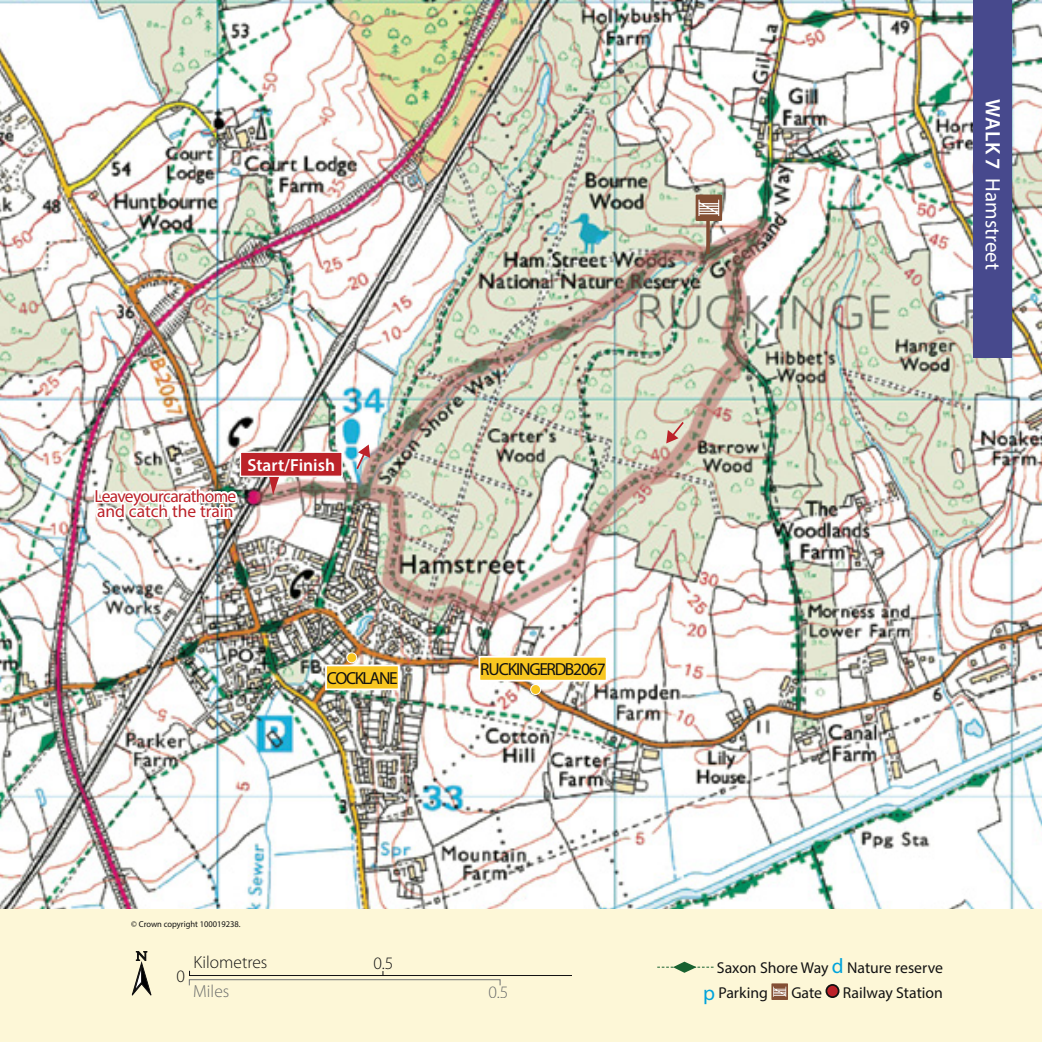
<style>
.page{position:relative;width:1042px;height:1042px;background:#fff}
.page>*{position:absolute;margin:0;border:0;box-sizing:border-box;transform-origin:0 0}
.t1{font:21px "Myriad Pro";color:#fff}
.t2{font:17.5px/15.8px "Myriad Pro";letter-spacing:-.04em;color:#bc2229}
.t3{font:17.5px "Myriad Pro";letter-spacing:-.065em;color:#121212}
.t4{font:300 17.5px "Myriad Pro";color:#121212}
.t5{font:600 17.5px "Myriad Pro";color:#fff}
.t6{font:300 17.5px "Myriad Pro";color:#6b6d6c}
.t7{font:15.75px/25.2px "Myriad Pro";color:#121212}
.t8{font:8.75px "Myriad Pro";color:#121212}
.s1{font-weight:600}
.s2{font-size:21px;color:#00a3db}
</style>
<div class="page">
<img style="left:0;top:0;width:1042px;height:909px">
<svg style="left:706px;top:221px;width:4px;height:33px"></svg>
<div style="left:695px;top:194px;width:27px;height:27px;background:#844f34"></div>
<svg style="left:698px;top:199px;width:21px;height:17px"></svg>
<div style="left:0;top:909px;width:1042px;height:133px;background:#fdf7d7"></div>
<div style="left:973px;top:0;width:38px;height:357px;background:#47498d"></div>
<svg style="left:657px;top:961px;width:56px;height:12px"></svg>
<div style="left:771px;top:983px;width:17px;height:17px;background:#844f34"></div>
<svg style="left:773px;top:986px;width:13px;height:11px"></svg>
<div style="left:826px;top:985px;width:12px;height:12px;background:#bc2229;border-radius:50%"></div>
<div style="left:825px;top:984px;width:14px;height:14px;border:2px solid #121212;border-radius:50%"></div>
<div style="left:326px;top:665px;width:73px;height:24px;background:#f8c620"></div>
<div style="left:325px;top:664px;width:74px;height:26px;border:2px solid #fff"></div>
<div style="left:479px;top:657px;width:127px;height:23px;background:#f8c620"></div>
<div style="left:478px;top:656px;width:129px;height:25px;border:2px solid #fff"></div>
<svg style="left:132px;top:951px;width:20px;height:45px"></svg>
<img style="left:92px;top:389px;width:147px;height:234px">
<svg style="left:189px;top:970px;width:382px;height:6px"></svg>
<div style="left:189px;top:979px;width:311px;height:6px;border:1px solid #717372"></div>
<svg style="left:355px;top:444px;width:15px;height:27px"></svg>
<svg style="left:665px;top:420px;width:20px;height:24px"></svg>
<svg style="left:269px;top:477px;width:11px;height:18px"></svg>
<div style="left:240px;top:452px;width:102px;height:24px;background:#bc2229"></div>
<div style="left:240px;top:451px;width:103px;height:26px;border:1px solid #fff"></div>
<div style="left:347px;top:653px;width:10px;height:10px;background:#f8c620;border-radius:50%"></div>
<div style="left:346px;top:652px;width:11px;height:11px;border:1px solid #fff;border-radius:50%"></div>
<div style="left:531px;top:684px;width:9px;height:10px;background:#f8c620;border-radius:50%"></div>
<div style="left:530px;top:684px;width:11px;height:11px;border:1px solid #fff;border-radius:50%"></div>
<p class="t2" style="left:94px;top:487px;width:143px">Leave your car at home and catch the train</p>
<p class="t5" style="left:247px;top:454px;width:89px">Start/Finish</p>
<p class="t3" style="left:327px;top:667px;width:72px">COCK LANE</p>
<p class="t3" style="left:480px;top:658px;width:127px">RUCKINGE RD B2067</p>
<p class="t8" style="left:131px;top:918px;width:111px">© Crown copyright 100019238.</p>
<p class="t4" style="left:177px;top:966px;width:10px">0</p>
<p class="t4" style="left:193px;top:952px;width:75px">Kilometres</p>
<p class="t4" style="left:373px;top:953px;width:22px">0.5</p>
<p class="t6" style="left:193px;top:981px;width:38px">Miles</p>
<p class="t6" style="left:488px;top:981px;width:22px">0.5</p>
<h1 class="t1" style="left:1005px;top:99px;width:172px;rotate:90deg"><span class="s1">WALK 7</span> Hamstreet</h1>
<p class="t7" style="left:703px;top:954px;width:241px;text-indent:14px">Saxon Shore Way <span class="s2">d</span> Nature reserve <span class="s2">p</span> Parking</p>
<p class="t7" style="left:791px;top:980px;width:32px">Gate</p>
<p class="t7" style="left:843px;top:980px;width:102px">Railway Station</p>
</div>
